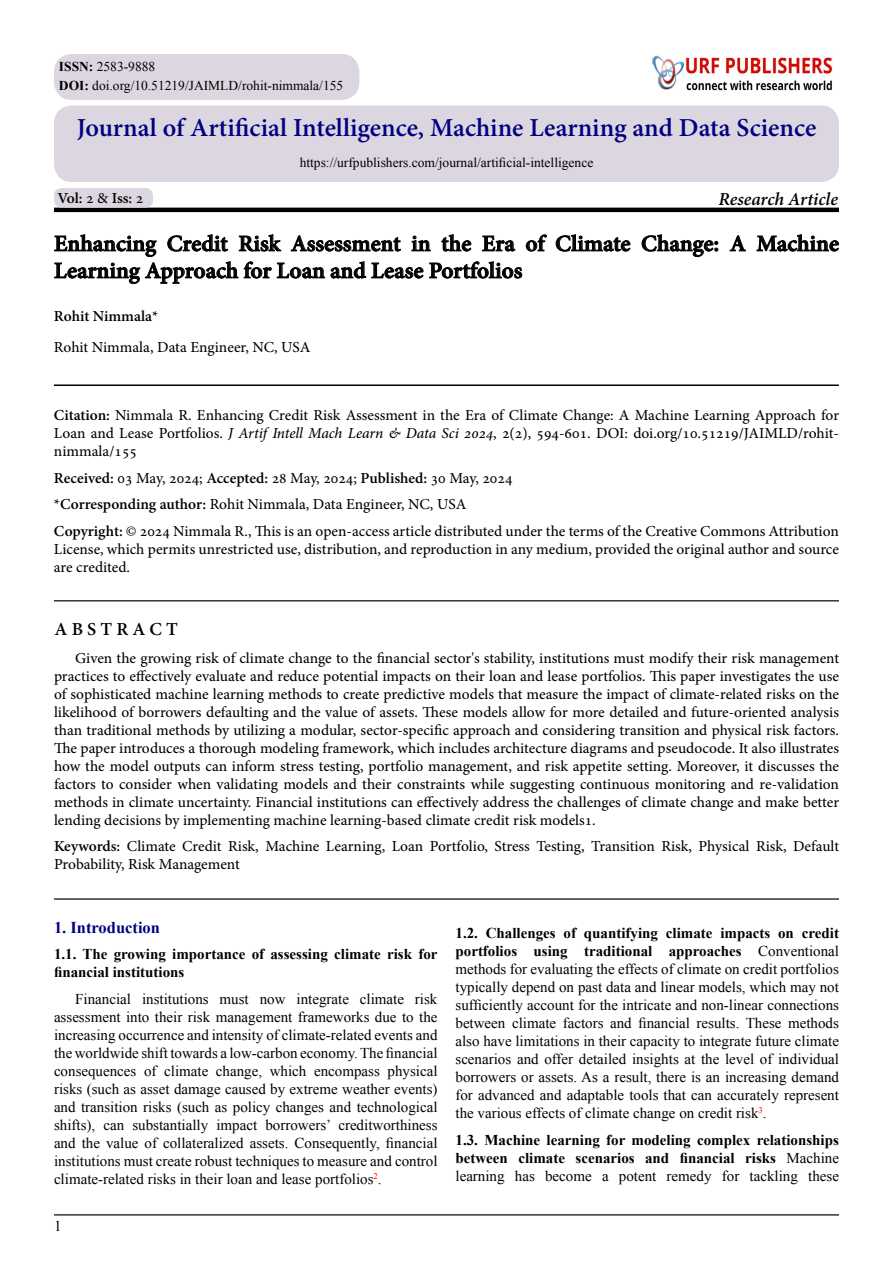
<style>
.page{position:relative;width:893px;height:1263px;background:#fff}
.page>*{position:absolute;margin:0;border:0;box-sizing:border-box;transform-origin:0 0}
.t1{font:700 25.5px "Adobe Hebrew";color:#000080}
.t2{font:700 22.5px/27px "Adobe Hebrew";color:#000}
.t3{font:italic 700 18px "Adobe Hebrew";letter-spacing:-.005em;color:#000}
.t4{font:700 18px "Adobe Hebrew";letter-spacing:.23em;color:#000}
.t5{font:700 16.5px "Times New Roman";color:#030381}
.t6{font:15px/18px "Adobe Hebrew";color:#000}
.t7{font:15px/18px "Times New Roman";color:#000}
.t8{font:700 15px/18px "Times New Roman";color:#000}
.t9{font:700 15px "Adobe Hebrew";color:#000}
.t10{font:13.5px/18.3px "Times New Roman";color:#000}
.t11{font:8.7px "Times New Roman";color:#f00}
.s1{font-weight:700}
.s2{font-weight:400}
.s3{font-style:italic}
</style>
<div class="page">
<hr style="left:54px;top:208px;width:785px;height:4px;background:#000">
<svg style="left:555px;top:234px;width:76px;height:18px"></svg>
<svg style="left:641px;top:234px;width:77px;height:23px"></svg>
<svg style="left:729px;top:235px;width:17px;height:17px"></svg>
<svg style="left:756px;top:234px;width:83px;height:18px"></svg>
<svg style="left:54px;top:234px;width:493px;height:50px"></svg>
<hr style="left:54px;top:384px;width:785px;height:2px;background:#000">
<hr style="left:54px;top:600px;width:785px;height:1px;background:#000">
<hr style="left:54px;top:1214px;width:785px;height:1px;background:#000">
<div style="left:54px;top:188px;width:99px;height:20px;background:#dcd6e0;border-radius:8px"></div>
<div style="left:54px;top:105px;width:785px;height:77px;background:#dcd6e0;border-radius:18px"></div>
<hr style="left:54px;top:898px;width:785px;height:2px;background:#000">
<img style="left:697px;top:57px;width:136px;height:33px">
<div style="left:641px;top:44px;width:56px;height:46px;background:#000;opacity:.5"></div>
<div style="left:642px;top:46px;width:50px;height:44px;background:#fff"></div>
<div style="left:651px;top:55px;width:44px;height:35px;background:#000;opacity:.75"></div>
<div style="left:54px;top:54px;width:305px;height:46px;background:#dcd6e0;border-radius:18px"></div>
<p class="t10" style="left:59px;top:57px;width:286px"><span class="s1">ISSN:</span> 2583-9888<br><span class="s1">DOI:</span> doi.org/10.51219/JAIMLD/rohit-nimmala/155</p>
<h1 class="t1" style="left:77px;top:112px;width:741px">Journal of Artificial Intelligence, Machine Learning and Data Science</h1>
<p class="t10" style="left:300px;top:153px;width:295px">https://urfpublishers.com/journal/artificial-intelligence</p>
<p class="t9" style="left:57px;top:189px;width:87px">Vol <span class="s2">2</span>: <span class="s2">&amp;</span> Iss <span class="s2">2</span>:</p>
<p class="t3" style="left:718px;top:188px;width:121px">Research Article</p>
<h2 class="t2" style="left:54px;top:230px;width:470px">Enhancing<br>Learning Approach for Loan and Lease Portfolios</h2>
<p class="t9" style="left:54px;top:307px;width:106px">Rohit Nimmala*</p>
<p class="t6" style="left:54px;top:338px;width:258px">Rohit Nimmala, Data Engineer, NC, USA</p>
<h2 class="t2" style="left:167px;top:230px;width:62px">Credit</h2>
<h2 class="t2" style="left:238px;top:230px;width:43px">Risk</h2>
<h2 class="t2" style="left:441px;top:230px;width:32px">the</h2>
<h2 class="t2" style="left:526px;top:230px;width:21px">of</h2>
<h2 class="t2" style="left:291px;top:230px;width:111px">Assessment</h2>
<h2 class="t2" style="left:411px;top:230px;width:21px">in</h2>
<h2 class="t2" style="left:482px;top:230px;width:35px">Era</h2>
<h2 class="t2" style="left:555px;top:230px;width:77px">Climate</h2>
<h2 class="t2" style="left:641px;top:230px;width:106px">Change A:</h2>
<h2 class="t2" style="left:757px;top:230px;width:84px">Machine</h2>
<p class="t6" style="left:54px;top:406px;width:787px"><span class="s1">Citation:</span> Nimmala R. Enhancing Credit Risk Assessment in the Era of Climate Change A: Machine Learning Approach for</p>
<p class="t6" style="left:54px;top:442px;width:85px">nimmala/155</p>
<p class="t6" style="left:54px;top:424px;width:786px">Loan and Lease Portfolios <span class="s3">J</span>. <span class="s3">Artif Intell Mach Learn &amp; Data Sci 2024</span>, , )2(2 594-601. DOI: doi.org/10.51219/JAIMLD/rohit-</p>
<p class="t6" style="left:54px;top:465px;width:786px;line-height:26.5px"><span class="s1">Received:</span> 03 May, 2024; <span class="s1">Accepted:</span> 28 May, 2024; <span class="s1">Published:</span> 30 May, 2024<br><span class="s1">*Corresponding author:</span> Rohit Nimmala, Data Engineer, NC, USA<br><span class="s1">Copyright:</span> © 2024 Nimmala R., This is an open-access article distributed under the terms of the Creative Commons Attribution</p>
<p class="t6" style="left:54px;top:540px;width:786px">License, which permits unrestricted use, distribution, and reproduction in any medium, provided the original author and source are credited.</p>
<p class="t4" style="left:55px;top:618px;width:125px">AB TS RACT</p>
<p class="t6" style="left:54px;top:649px;width:787px;text-align:justify;text-indent:21px">Given the growing risk of climate change to the financial sector s' stability, institutions must modify their risk management practices to effectively evaluate and reduce potential impacts on their loan and lease portfolios. This paper investigates the use of sophisticated machine learning methods to create predictive models that measure the impact of climate-related risks on the likelihood of borrowers defaulting and the value of assets. These models allow for more detailed and future-oriented analysis than traditional methods by utilizing a modular, sector-specific approach and considering transition and physical risk factors.<br>The paper introduces a thorough modeling framework, which includes architecture diagrams and pseudocode It. also illustrates how the model outputs can inform stress testing, portfolio management, and risk appetite setting. Moreover it, discusses the factors to consider when validating models and their constraints while suggesting continuous monitoring and re-validation methods in climate uncertainty. Financial institutions can effectively address the challenges of climate change and make better lending decisions by implementing machine learning-based climate credit risk models1.</p>
<p class="t6" style="left:54px;top:837px;width:787px"><span class="s1">Keywords:</span> Climate Credit Risk, Machine Learning, Loan Portfolio, Stress Testing, Transition Risk, Physical Risk, Default<br>Probability, Risk Management</p>
<p class="t5" style="left:54px;top:916px;width:108px">1. Introduction</p>
<p class="t8" style="left:54px;top:945px;width:385px">1.1. The growing importance of assessing climate risk for financial institutions</p>
<p class="t7" style="left:415px;top:990px;width:24px">risk</p>
<p class="t7" style="left:75px;top:990px;width:57px">Financial</p>
<p class="t7" style="left:54px;top:1008px;width:385px">assessment into their risk management frameworks due to the</p>
<p class="t7" style="left:54px;top:1026px;width:385px">increasing occurrence and intensity of climate-related events and</p>
<p class="t7" style="left:54px;top:1044px;width:385px">the worldwide shift towards a low-carbon economy.The financial</p>
<p class="t7" style="left:387px;top:1062px;width:51px">physical</p>
<p class="t7" style="left:142px;top:990px;width:68px">institutions</p>
<p class="t7" style="left:296px;top:990px;width:54px">integrate</p>
<p class="t7" style="left:360px;top:990px;width:46px">climate</p>
<p class="t7" style="left:220px;top:990px;width:31px">must</p>
<p class="t7" style="left:260px;top:990px;width:27px">now</p>
<p class="t7" style="left:164px;top:1062px;width:46px">climate</p>
<p class="t7" style="left:216px;top:1062px;width:48px">change,</p>
<p class="t7" style="left:270px;top:1062px;width:38px">which</p>
<p class="t7" style="left:144px;top:1062px;width:14px">of</p>
<p class="t7" style="left:54px;top:1062px;width:84px">consequences</p>
<p class="t7" style="left:54px;top:1080px;width:385px">risks (such as asset damage caused by extreme weather events(</p>
<p class="t7" style="left:54px;top:1098px;width:385px">and transition risks (such as policy changes and technological</p>
<p class="t7" style="left:338px;top:1116px;width:101px">creditworthiness</p>
<p class="t7" style="left:314px;top:1062px;width:67px">encompass</p>
<p class="t7" style="left:54px;top:1116px;width:385px">shifts ,)<br>and the value of collateralized assets. Consequently, financial institutions must create robust techniques to measure and control</p>
<p class="t11" style="left:373px;top:1170px;width:6px">2</p>
<p class="t7" style="left:132px;top:1116px;width:77px">substantially</p>
<p class="t7" style="left:216px;top:1116px;width:42px">impact</p>
<p class="t7" style="left:265px;top:1116px;width:67px">borrowers’</p>
<p class="t7" style="left:103px;top:1116px;width:22px">can</p>
<p class="t7" style="left:54px;top:1170px;width:329px">climate-related risks in their loan and lease portfolios .</p>
<p class="t7" style="left:54px;top:1217px;width:9px">1</p>
<p class="t8" style="left:455px;top:924px;width:24px">1.2.</p>
<p class="t8" style="left:486px;top:924px;width:72px">Challenges</p>
<p class="t8" style="left:584px;top:924px;width:76px">quantifying</p>
<p class="t8" style="left:564px;top:924px;width:14px">of</p>
<p class="t8" style="left:666px;top:924px;width:48px">climate</p>
<p class="t8" style="left:720px;top:924px;width:51px">impacts</p>
<p class="t8" style="left:778px;top:924px;width:17px">on</p>
<p class="t8" style="left:802px;top:924px;width:39px">credit</p>
<p class="t7" style="left:758px;top:942px;width:82px">Conventional</p>
<p class="t8" style="left:455px;top:942px;width:63px">portfolios</p>
<p class="t7" style="left:455px;top:960px;width:385px;text-align:justify">methods for evaluating the effects of climate on credit portfolios typically depend on past data and linear models, which may not sufficiently account for the intricate and non-linear connections between climate factors and financial results. These methods also have limitations in their capacity to integrate future climate scenarios and offer detailed insights at the level of individual borrowers or assets. As a result, there is an increasing demand for advanced and adaptable tools that can accurately represent</p>
<p class="t11" style="left:758px;top:1104px;width:6px">3</p>
<p class="t8" style="left:533px;top:942px;width:36px">using</p>
<p class="t8" style="left:584px;top:942px;width:70px">traditional</p>
<p class="t8" style="left:669px;top:942px;width:75px">approaches</p>
<p class="t7" style="left:455px;top:1104px;width:313px">the various effects of climate change on credit risk .</p>
<p class="t8" style="left:455px;top:1130px;width:385px">1.3. Machine learning for modeling complex relationships</p>
<p class="t7" style="left:786px;top:1148px;width:54px">Machine</p>
<p class="t8" style="left:518px;top:1148px;width:48px">climate</p>
<p class="t8" style="left:575px;top:1148px;width:61px">scenarios</p>
<p class="t8" style="left:680px;top:1148px;width:57px">financial</p>
<p class="t8" style="left:745px;top:1148px;width:32px">risks</p>
<p class="t8" style="left:455px;top:1148px;width:54px">between</p>
<p class="t8" style="left:645px;top:1148px;width:26px">and</p>
<p class="t7" style="left:455px;top:1166px;width:51px">learning</p>
<p class="t7" style="left:515px;top:1166px;width:21px">has</p>
<p class="t7" style="left:545px;top:1166px;width:48px">become</p>
<p class="t7" style="left:602px;top:1166px;width:8px">a</p>
<p class="t7" style="left:619px;top:1166px;width:39px">potent</p>
<p class="t7" style="left:667px;top:1166px;width:46px">remedy</p>
<p class="t7" style="left:722px;top:1166px;width:19px">for</p>
<p class="t7" style="left:750px;top:1166px;width:50px">tackling</p>
<p class="t7" style="left:808px;top:1166px;width:32px">these</p>
</div>
